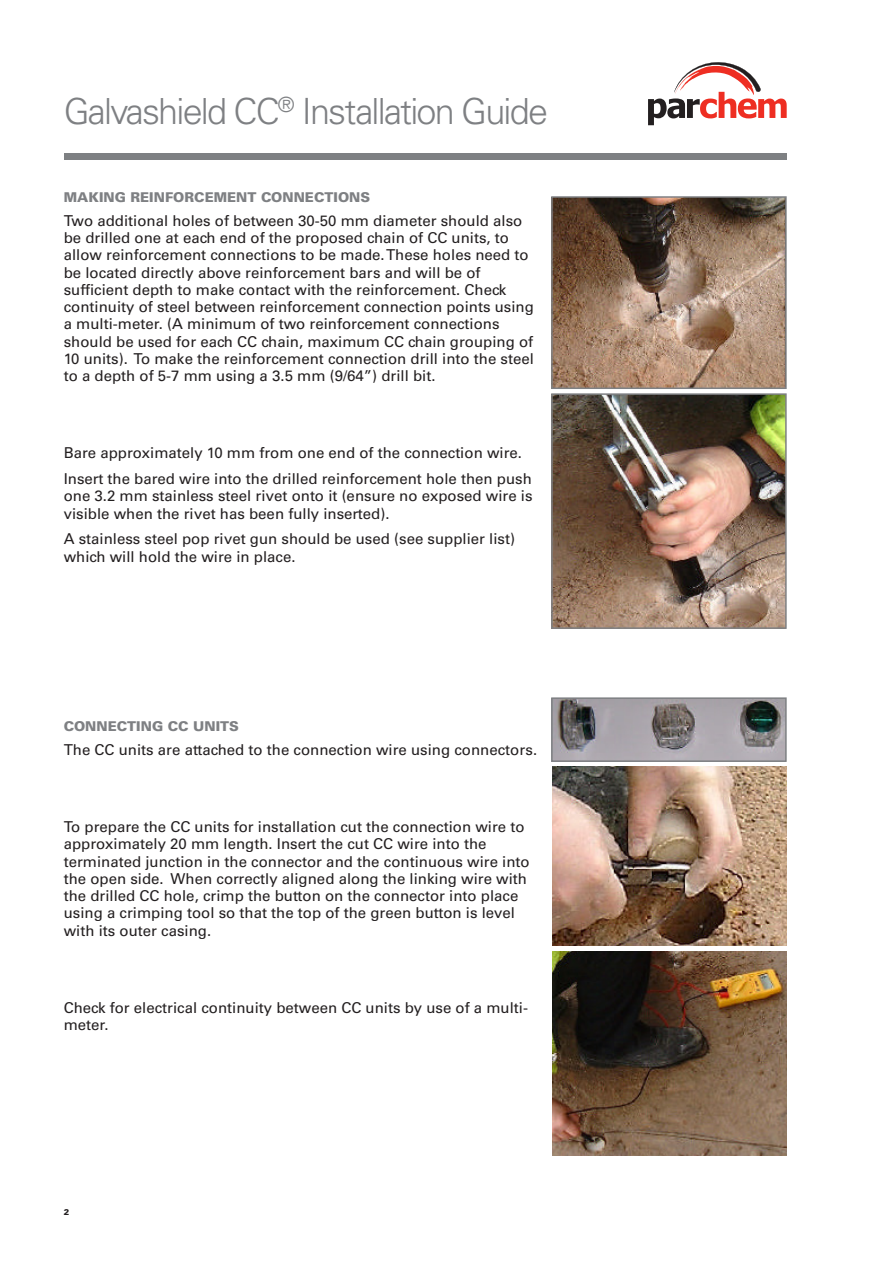
<style>
.page{position:relative;width:893px;height:1263px;background:#fff}
.page>*{position:absolute;margin:0;border:0;box-sizing:border-box;transform-origin:0 0}
.Product_name{font:300 36px "Univers";letter-spacing:-.05em;color:#7e8083}
._3_-_body_copy{font:15px/17.2px "Univers";color:#231f20}
._1_-_headers{font:900 13.5px "Univers";color:#7e8083}
.t1{font:900 8.25px "Univers";color:#231f20}
</style>
<div class="page">
<div style="left:64px;top:153px;width:723px;height:6px;background:#7e8083"></div>
<svg style="left:648px;top:62px;width:139px;height:63px"></svg>
<img style="left:554px;top:199px;width:230px;height:187px">
<div style="left:551px;top:196px;width:236px;height:193px;border:2px solid #7e8083"></div>
<img style="left:554px;top:396px;width:230px;height:230px">
<div style="left:551px;top:393px;width:236px;height:236px;border:2px solid #7e8083"></div>
<img style="left:554px;top:700px;width:230px;height:59px">
<div style="left:551px;top:697px;width:236px;height:65px;border:2px solid #7e8083"></div>
<img style="left:553px;top:767px;width:234px;height:179px">
<img style="left:553px;top:951px;width:234px;height:204px">
<p class="Product_name" style="left:64px;top:90px;width:486px">Galvashield CC<sup>®</sup> Installation Guide</p>
<p class="_1_-_headers" style="left:64px;top:189px;width:308px">MAKING REINFORCEMENT CONNECTIONS</p>
<p class="_3_-_body_copy" style="left:64px;top:212px;width:472px">Two additional holes of between 30-50 mm diameter should also be drilled one at each end of the proposed chain of CC units, to allow reinforcement connections to be made. These holes need to be located directly above reinforcement bars and will be of sufficient depth to make contact with the reinforcement. Check continuity of steel between reinforcement connection points using a multi-meter. (A minimum of two reinforcement connections should be used for each CC chain, maximum CC chain grouping of 10 units). To make the reinforcement connection drill into the steel to a depth of 5-7 mm using a 3.5 mm (9/64”) drill bit.</p>
<p class="_3_-_body_copy" style="left:64px;top:444px;width:460px">Bare approximately 10 mm from one end of the connection wire.</p>
<p class="_3_-_body_copy" style="left:64px;top:470px;width:470px;text-align:justify">Insert the bared wire into the drilled reinforcement hole then push one 3.2 mm stainless steel rivet onto it (ensure no exposed wire is visible when the rivet has been fully inserted).</p>
<p class="_3_-_body_copy" style="left:64px;top:530px;width:453px">A stainless steel pop rivet gun should be used (see supplier list) which will hold the wire in place.</p>
<p class="_1_-_headers" style="left:64px;top:718px;width:177px">CONNECTING CC UNITS</p>
<p class="_3_-_body_copy" style="left:64px;top:741px;width:475px">The CC units are attached to the connection wire using connectors.</p>
<p class="_3_-_body_copy" style="left:64px;top:818px;width:467px">To prepare the CC units for installation cut the connection wire to approximately 20 mm length. Insert the cut CC wire into the terminated junction in the connector and the continuous wire into the open side. When correctly aligned along the linking wire with the drilled CC hole, crimp the button on the connector into place using a crimping tool so that the top of the green button is level with its outer casing.</p>
<p class="_3_-_body_copy" style="left:64px;top:999px;width:466px">Check for electrical continuity between CC units by use of a multi&shy;meter.</p>
<p class="t1" style="left:64px;top:1207px;width:7px">2</p>
</div>
